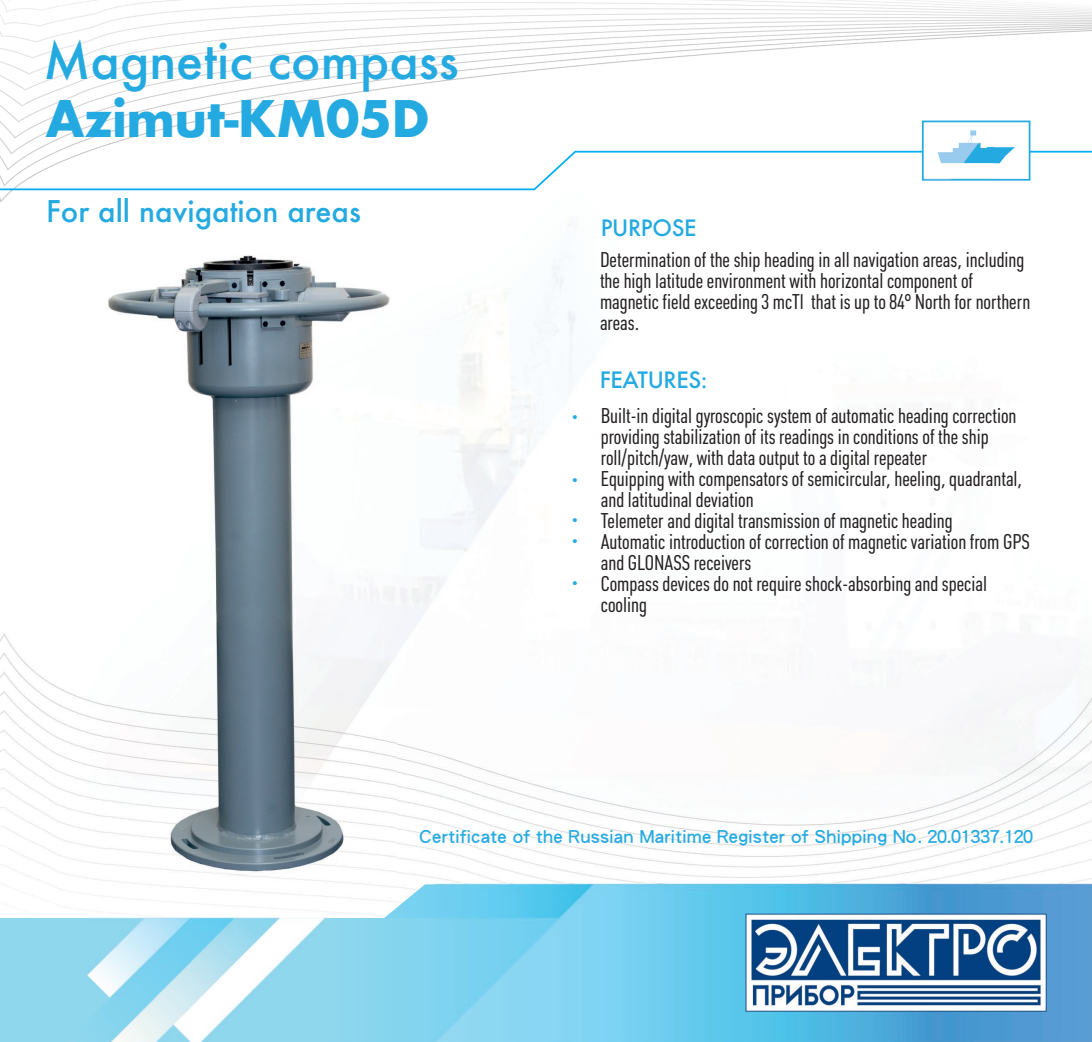
<style>
.page{position:relative;width:1092px;height:1042px;background:#fff}
.page>*{position:absolute;margin:0;border:0;box-sizing:border-box;transform-origin:0 0}
.t1{font:500 49px "Futura";color:#24aae1}
.t2{font:700 49px "Futura";letter-spacing:-.015em;color:#24aae1}
.t3{font:500 29.05px "Futura";color:#24aae1}
.t4{font:500 21.88px "Futura";letter-spacing:-.015em;color:#24aae1}
.t5{font:21px/21px "Plumb Condensed";color:#231f20}
.t6{font:19.25px/40.6px "Plumb Condensed";color:#24aae1}
.t7{font:17.5px "Li Hei Pro";letter-spacing:.015em;color:#24aae1}
.s1{font-family:"Arial Narrow"}
.s2{font-size:19.25px;color:#24aae1}
</style>
<div class="page">
<img style="left:0;top:0;width:1091px;height:203px">
<img style="left:221px;top:191px;width:870px;height:441px">
<img style="left:0;top:632px;width:1091px;height:252px">
<div style="left:921px;top:121px;width:109px;height:60px;background:#fff;border:2px solid #24aae1"></div>
<svg style="left:0;top:131px;width:1091px;height:60px"></svg>
<img style="left:924px;top:123px;width:69px;height:57px">
<img style="left:109px;top:242px;width:287px;height:632px">
<svg style="left:0;top:884px;width:435px;height:158px"></svg>
<div style="left:66px;top:918px;width:45px;height:124px;background:#8fd7ed"></div>
<img style="left:111px;top:998px;width:63px;height:44px">
<img style="left:174px;top:917px;width:151px;height:125px">
<img style="left:88px;top:917px;width:103px;height:81px">
<img style="left:435px;top:884px;width:656px;height:158px">
<img style="left:745px;top:913px;width:301px;height:98px">
<h1 class="t1" style="left:43px;top:27px;width:417px">Magnetic compass</h1>
<h1 class="t2" style="left:45px;top:83px;width:386px">Azimut-KM05D</h1>
<h2 class="t3" style="left:46px;top:191px;width:316px">For all navigation areas</h2>
<p class="t4" style="left:600px;top:213px;width:97px">PURPOSE</p>
<p class="t5" style="left:600px;top:250px;width:432px">Determination of the ship heading in all navigation areas, including the high latitude environment with horizontal component of magnetic field exceeding 3 mcTl that is up to 84<span class="s1">º</span> North for northern areas.</p>
<p class="t4" style="left:599px;top:365px;width:109px">FEATURES:</p>
<p class="t5" style="left:601px;top:405px;width:430px;text-indent:-29px"><span class="s2">•</span> Built-in digital gyroscopic system of automatic heading correction providing stabilization of its readings in conditions of the ship roll/pitch/yaw, with data output to a digital repeater<br>Equipping with compensators of semicircular, heeling, quadrantal, and latitudinal deviation<br>Telemeter and digital transmission of magnetic heading<br>Automatic introduction of correction of magnetic variation from GPS and GLONASS receivers<br>Compass devices do not require shock-absorbing and special cooling</p>
<p class="t6" style="left:572px;top:460px;width:7px">• •</p>
<p class="t6" style="left:572px;top:521px;width:7px;line-height:41.3px">• •</p>
<p class="t7" style="left:419px;top:828px;width:616px">Certificate of the Russian Maritime Register of Shipping No. 20.01337.120</p>
</div>
